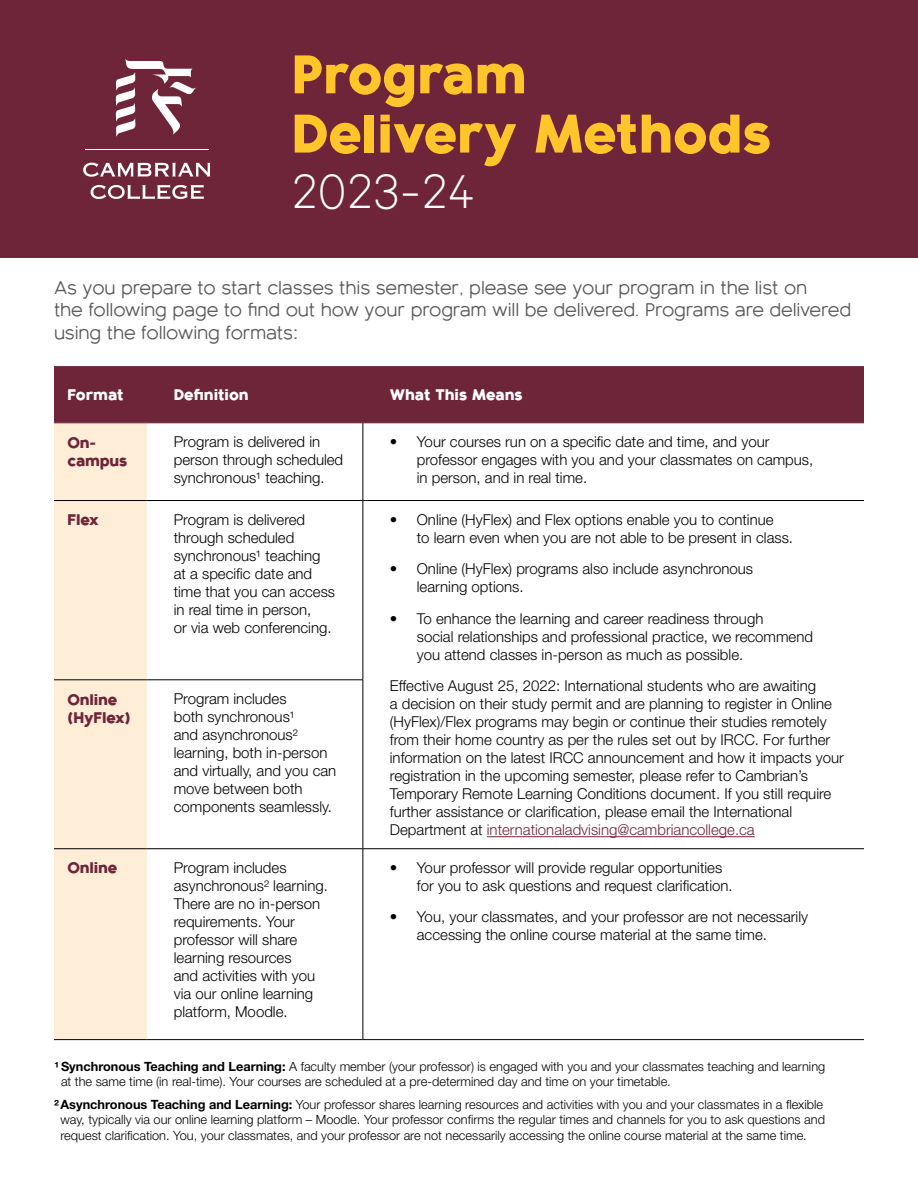
<style>
.page{position:relative;width:918px;height:1188px;background:#fff}
.page>*{position:absolute;margin:0;border:0;box-sizing:border-box;transform-origin:0 0}
.t1{font:900 52.65px/59.2px "Bambino New";color:#ffc52b}
.t2{font:300 46.05px "Bambino New";color:#fff}
.t3{font:18px/22.5px "Bambino New";letter-spacing:-.01em;color:#58595b}
.t4{font:300 15px/18px "Helvetica Neue LT Std";color:#000}
.t5{font:900 15px/18px "Bambino New";letter-spacing:-.01em;color:#6e2539}
.t6{font:900 15px "Bambino New";color:#fff}
.t7{font:300 12.75px/15.3px "Helvetica Neue LT Std";color:#000}
.s1{color:#6e2539}
.s2{font-weight:700}
</style>
<div class="page">
<div style="left:0;top:0;width:918px;height:257px;background:#6e2539"></div>
<div style="left:54px;top:367px;width:810px;height:55px;background:#6e2539"></div>
<div style="left:54px;top:423px;width:93px;height:616px;background:#feeed8"></div>
<hr style="left:54px;top:500px;width:93px;height:1px;background:#000">
<hr style="left:147px;top:500px;width:216px;height:1px;background:#000">
<hr style="left:363px;top:500px;width:501px;height:1px;background:#000">
<hr style="left:54px;top:680px;width:93px;height:1px;background:#000">
<hr style="left:147px;top:680px;width:216px;height:1px;background:#000">
<hr style="left:54px;top:848px;width:93px;height:1px;background:#000">
<hr style="left:147px;top:848px;width:216px;height:1px;background:#000">
<hr style="left:363px;top:848px;width:501px;height:1px;background:#000">
<hr style="left:54px;top:1039px;width:93px;height:1px;background:#000">
<hr style="left:147px;top:1039px;width:216px;height:1px;background:#000">
<hr style="left:363px;top:1039px;width:501px;height:1px;background:#000">
<hr style="left:54px;top:366px;width:93px;height:1px;background:#6e2539">
<hr style="left:147px;top:366px;width:216px;height:1px;background:#6e2539">
<hr style="left:363px;top:366px;width:501px;height:1px;background:#6e2539">
<hr style="left:54px;top:422px;width:93px;height:1px;background:#6e2539">
<hr style="left:147px;top:422px;width:216px;height:1px;background:#6e2539">
<hr style="left:363px;top:422px;width:501px;height:1px;background:#6e2539">
<hr style="left:363px;top:423px;width:1px;height:77px;background:#000">
<hr style="left:363px;top:501px;width:1px;height:179px;background:#000">
<hr style="left:363px;top:680px;width:1px;height:169px;background:#000">
<hr style="left:363px;top:849px;width:1px;height:190px;background:#000">
<hr style="left:487px;top:836px;width:268px;height:1px;background:#6e2539">
<svg style="left:83px;top:163px;width:127px;height:14px"></svg>
<svg style="left:91px;top:185px;width:113px;height:14px"></svg>
<hr style="left:85px;top:149px;width:124px;height:1px;background:#fff">
<svg style="left:116px;top:59px;width:80px;height:78px"></svg>
<h1 class="t1" style="left:292px;top:39px;width:481px">Program<br>Delivery Methods</h1>
<h2 class="t2" style="left:292px;top:153px;width:185px">2023-24</h2>
<p class="t3" style="left:54px;top:274px;width:799px">As you prepare to start classes this semester, please see your program in the list on<br>the following page to find out how your program will be delivered. Programs are delivered using the following formats:</p>
<p class="t6" style="left:68px;top:381px;width:58px">Format</p>
<p class="t6" style="left:174px;top:381px;width:76px">Definition</p>
<p class="t6" style="left:390px;top:381px;width:134px">What This Means</p>
<p class="t5" style="left:68px;top:432px;width:61px">On&shy;campus</p>
<p class="t4" style="left:174px;top:432px;width:171px">Program is delivered in person through scheduled synchronous¹ teaching.</p>
<p class="t4" style="left:417px;top:432px;width:398px;text-indent:-27px">• Your courses run on a specific date and time, and your professor engages with you and your classmates on campus, in person, and in real time.</p>
<p class="t5" style="left:68px;top:509px;width:33px">Flex</p>
<p class="t4" style="left:174px;top:510px;width:163px">Program is delivered through scheduled synchronous¹ teaching at a specific date and time that you can access in real time in person,<br>or via web conferencing.</p>
<p class="t4" style="left:417px;top:510px;width:378px;text-indent:-27px">• Online (HyFlex) and Flex options enable you to continue<br>to learn even when you are not able to be present in class.</p>
<p class="t4" style="left:417px;top:560px;width:338px;text-indent:-27px">• Online (HyFlex) programs also include asynchronous learning options.</p>
<p class="t4" style="left:417px;top:609px;width:398px;text-indent:-27px">• To enhance the learning and career readiness through<br>social relationships and professional practice, we recommend you attend classes in-person as much as possible.</p>
<p class="t4" style="left:390px;top:677px;width:455px">Effective August 25, 2022: International students who are awaiting<br>a decision on their study permit and are planning to register in Online (HyFlex)/Flex programs may begin or continue their studies remotely from their home country as per the rules set out by IRCC. For further information on the latest IRCC announcement and how it impacts your registration in the upcoming semester, please refer to Cambrian’s Temporary Remote Learning Conditions document. If you still require further assistance or clarification, please email the International Department at <span class="s1">internationaladvising@cambriancollege.ca</span></p>
<p class="t5" style="left:68px;top:689px;width:65px">Online (HyFlex)</p>
<p class="t4" style="left:174px;top:689px;width:164px">Program includes<br>both synchronous¹<br>and asynchronous² learning, both in-person and virtually, and you can move between both components seamlessly.</p>
<p class="t5" style="left:68px;top:858px;width:51px">Online</p>
<p class="t4" style="left:174px;top:858px;width:156px">Program includes asynchronous² learning.<br>There are no in-person requirements. Your professor will share learning resources<br>and activities with you via our online learning platform, Moodle.</p>
<p class="t4" style="left:417px;top:858px;width:317px;text-indent:-27px">• Your professor will provide regular opportunities for you to ask questions and request clarification.</p>
<p class="t4" style="left:417px;top:908px;width:393px;text-indent:-27px">• You, your classmates, and your professor are not necessarily accessing the online course material at the same time.</p>
<p class="t7" style="left:61px;top:1058px;width:766px;text-indent:-7px"><span class="s2">¹ Synchronous Teaching and Learning:</span> A faculty member (your professor) is engaged with you and your classmates teaching and learning at the same time (in real-time). Your courses are scheduled at a pre-determined day and time on your timetable.</p>
<p class="t7" style="left:61px;top:1097px;width:766px;text-indent:-7px"><span class="s2">²Asynchronous Teaching and Learning:</span> Your professor shares learning resources and activities with you and your classmates in a flexible way, typically via our online learning platform – Moodle. Your professor confirms the regular times and channels for you to ask questions and request clarification. You, your classmates, and your professor are not necessarily accessing the online course material at the same time.</p>
</div>
